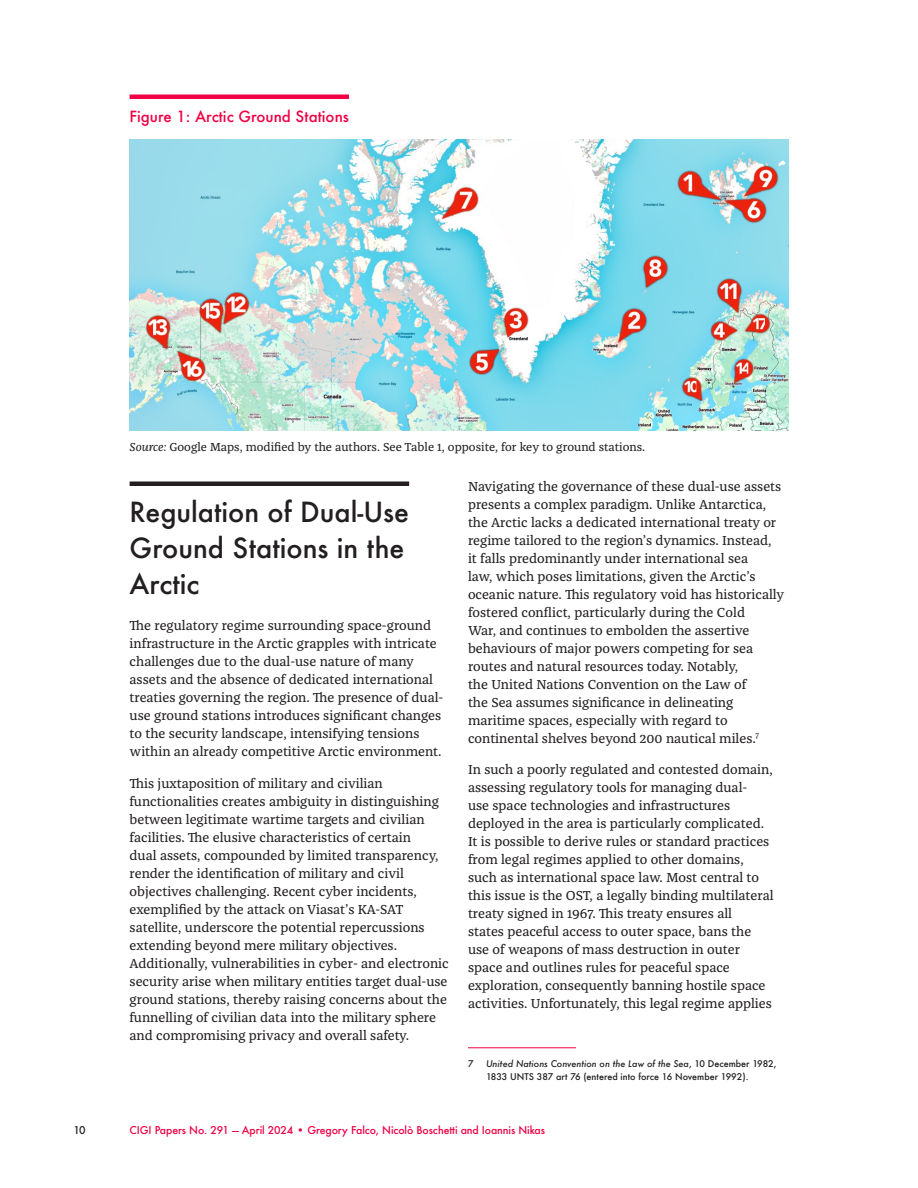
<style>
.page{position:relative;width:918px;height:1188px;background:#fff}
.page>*{position:absolute;margin:0;border:0;box-sizing:border-box;transform-origin:0 0}
.CIGI_Heading_1_Lined{font:500 27px/36px "Futura";color:#231f20}
.CIGI_Figure_Heading{font:500 15px "Futura";color:#f00044}
.CIGI_Body{font:13.5px/18px "Franziska Pro";color:#231f20}
.CIGI_Body-2{font:12px "Franziska Pro";color:#231f20}
.t1{font:500 10.5px "Futura";letter-spacing:-.01em;color:#f00044}
.t2{font:500 10.5px "Futura";color:#231f20}
.CIGI_Footnote{font:500 9px/13.5px "Futura";color:#231f20}
.s1{font-style:italic}
</style>
<div class="page">
<hr style="left:130px;top:482px;width:279px;height:4px;background:#231f20">
<hr style="left:468px;top:1047px;width:108px;height:1px;background:#f00044">
<div style="left:130px;top:94px;width:219px;height:5px;background:#f00044"></div>
<img style="left:130px;top:139px;width:658px;height:292px">
<p class="CIGI_Figure_Heading" style="left:130px;top:106px;width:221px">Figure 1: Arctic Ground Stations</p>
<p class="CIGI_Body-2" style="left:130px;top:439px;width:517px"><span class="s1">Source:</span> Google Maps, modified by the authors. See Table 1, opposite, for key to ground stations.</p>
<p class="CIGI_Heading_1_Lined" style="left:130px;top:494px;width:281px">Regulation of Dual-Use<br>Ground Stations in the<br>Arctic</p>
<p class="CIGI_Body" style="left:130px;top:616px;width:315px">The regulatory regime surrounding space-ground infrastructure in the Arctic grapples with intricate challenges due to the dual-use nature of many assets and the absence of dedicated international treaties governing the region. The presence of dual&shy;use ground stations introduces significant changes to the security landscape, intensifying tensions within an already competitive Arctic environment.</p>
<p class="CIGI_Body" style="left:130px;top:774px;width:321px">This juxtaposition of military and civilian functionalities creates ambiguity in distinguishing between legitimate wartime targets and civilian facilities. The elusive characteristics of certain<br>dual assets, compounded by limited transparency, render the identification of military and civil objectives challenging. Recent cyber incidents, exemplified by the attack on Viasat’s KA-SAT satellite, underscore the potential repercussions extending beyond mere military objectives.<br>Additionally, vulnerabilities in cyber- and electronic security arise when military entities target dual-use ground stations, thereby raising concerns about the funnelling of civilian data into the military sphere and compromising privacy and overall safety.</p>
<p class="CIGI_Body" style="left:468px;top:477px;width:318px">Navigating the governance of these dual-use assets presents a complex paradigm. Unlike Antarctica, the Arctic lacks a dedicated international treaty or regime tailored to the region’s dynamics. Instead,<br>it falls predominantly under international sea<br>law, which poses limitations, given the Arctic’s oceanic nature. This regulatory void has historically fostered conflict, particularly during the Cold<br>War, and continues to embolden the assertive behaviours of major powers competing for sea routes and natural resources today. Notably,<br>the United Nations Convention on the Law of<br>the Sea assumes significance in delineating maritime spaces, especially with regard to continental shelves beyond 200 nautical miles.<sup>7</sup></p>
<p class="CIGI_Body" style="left:468px;top:760px;width:307px">In such a poorly regulated and contested domain, assessing regulatory tools for managing dual-<br>use space technologies and infrastructures deployed in the area is particularly complicated.<br>It is possible to derive rules or standard practices from legal regimes applied to other domains, such as international space law. Most central to this issue is the OST, a legally binding multilateral treaty signed in 1967. This treaty ensures all<br>states peaceful access to outer space, bans the use of weapons of mass destruction in outer space and outlines rules for peaceful space exploration, consequently banning hostile space activities. Unfortunately, this legal regime applies</p>
<p class="CIGI_Footnote" style="left:468px;top:1056px;width:7px">7</p>
<p class="CIGI_Footnote" style="left:486px;top:1056px;width:292px"><span class="s1">United Nations Convention on the Law of the Sea</span>, 10 December 1982,<br>1833 UNTS 387 art 76 (entered into force 16 November 1992).</p>
<p class="t2" style="left:73px;top:1123px;width:14px">10</p>
<p class="t1" style="left:130px;top:1123px;width:417px">CIGI Papers No. 291 — April 2024 • Gregory Falco, Nicolò Boschetti and Ioannis Nikas</p>
</div>
